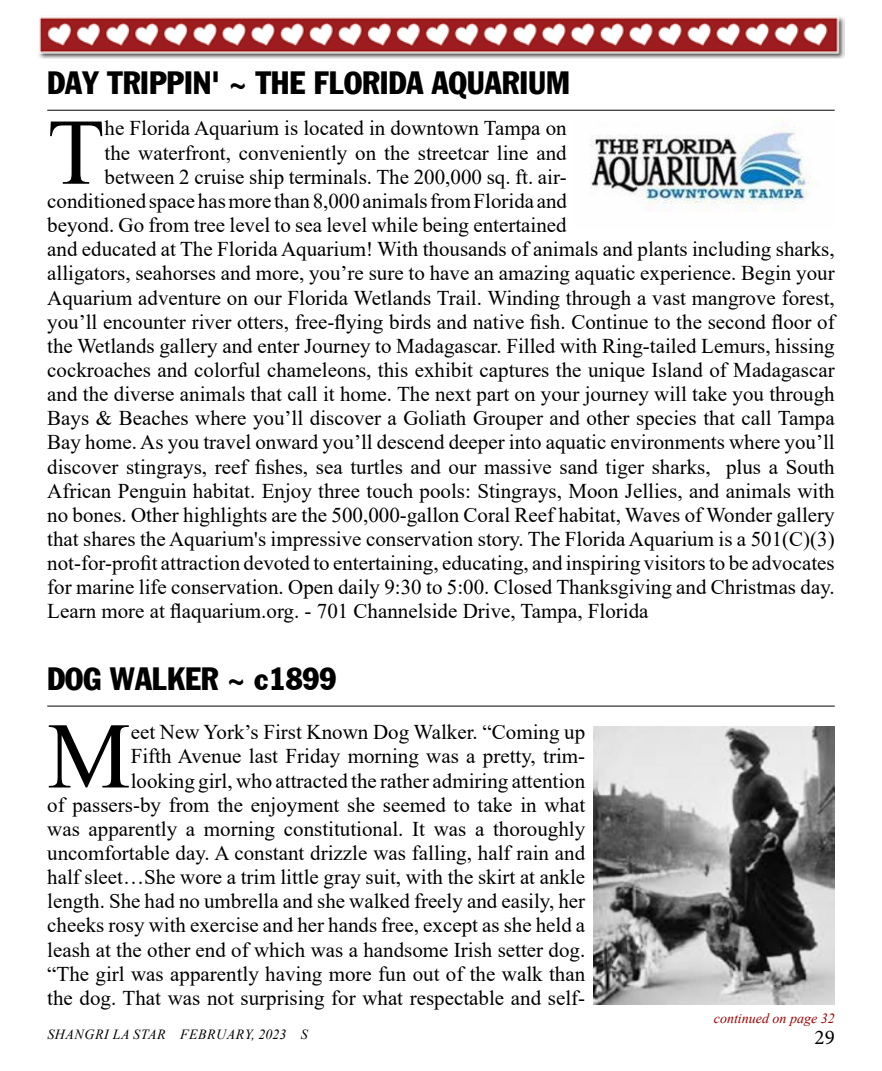
<style>
.page{position:relative;width:882px;height:1071px;background:#fff}
.page>*{position:absolute;margin:0;border:0;box-sizing:border-box;transform-origin:0 0}
.t1{font:93.98px "Times New Roman";color:#000}
.t2{font:31.5px "Franklin Gothic Condensed";color:#000}
.t3{font:21px/24.2px "Times New Roman";color:#000;text-align:right}
.t4{font:21px "Minion Pro";color:#000}
.t5{font:italic 14px "Times New Roman";letter-spacing:.035em;color:#000}
.t6{font:italic 14px "Times New Roman";color:#9e0000}
</style>
<div class="page">
<img style="left:39px;top:17px;width:806px;height:41px">
<hr style="left:47px;top:110px;width:788px;height:1px;background:#000">
<img style="left:590px;top:120px;width:223px;height:92px">
<hr style="left:47px;top:706px;width:788px;height:1px;background:#000">
<img style="left:593px;top:726px;width:242px;height:279px">
<h2 class="t2" style="left:47px;top:64px;width:524px">DAY TRIPPIN' ~ THE FLORIDA AQUARIUM</h2>
<h1 class="t1" style="left:47px;top:86px;width:59px">T</h1>
<p class="t3" style="left:105px;top:116px;width:464px">he Florida Aquarium is located in downtown Tampa on</p>
<p class="t3" style="left:105px;top:140px;width:464px">the waterfront, conveniently on the streetcar line and</p>
<p class="t3" style="left:105px;top:164px;width:464px">between 2 cruise ship terminals. The 200,000 sq. ft. air-</p>
<p class="t3" style="left:47px;top:188px;width:521px">conditioned space has more than 8,000 animals from Florida and</p>
<p class="t3" style="left:47px;top:212px;width:521px">beyond. Go from tree level to sea level while being entertained</p>
<p class="t3" style="left:47px;top:236px;width:789px">and educated at The Florida Aquarium! With thousands of animals and plants including sharks,</p>
<p class="t3" style="left:47px;top:261px;width:789px">alligators, seahorses and more, you’re sure to have an amazing aquatic experience. Begin your</p>
<p class="t3" style="left:47px;top:285px;width:789px">Aquarium adventure on our Florida Wetlands Trail. Winding through a vast mangrove forest,</p>
<p class="t3" style="left:47px;top:309px;width:789px">you’ll encounter river otters, free-flying birds and native fish. Continue to the second floor of</p>
<p class="t3" style="left:47px;top:333px;width:789px">the Wetlands gallery and enter Journey to Madagascar. Filled with Ring-tailed Lemurs, hissing</p>
<p class="t3" style="left:47px;top:357px;width:789px">cockroaches and colorful chameleons, this exhibit captures the unique Island of Madagascar</p>
<p class="t3" style="left:47px;top:381px;width:789px">and the diverse animals that call it home. The next part on your journey will take you through</p>
<p class="t3" style="left:47px;top:405px;width:789px">Bays &amp; Beaches where you’ll discover a Goliath Grouper and other species that call Tampa</p>
<p class="t3" style="left:47px;top:430px;width:789px">Bay home. As you travel onward you’ll descend deeper into aquatic environments where you’ll</p>
<p class="t3" style="left:47px;top:454px;width:789px">discover stingrays, reef fishes, sea turtles and our massive sand tiger sharks, plus a South</p>
<p class="t3" style="left:47px;top:478px;width:789px">African Penguin habitat. Enjoy three touch pools: Stingrays, Moon Jellies, and animals with</p>
<p class="t3" style="left:47px;top:502px;width:789px">no bones. Other highlights are the 500,000-gallon Coral Reef habitat, Waves of Wonder gallery</p>
<p class="t3" style="left:47px;top:526px;width:789px">that shares the Aquarium's impressive conservation story. The Florida Aquarium is a 501(C)(3)</p>
<p class="t3" style="left:47px;top:550px;width:789px">not-for-profit attraction devoted to entertaining, educating, and inspiring visitors to be advocates</p>
<p class="t3" style="left:47px;top:575px;width:789px">for marine life conservation. Open daily 9:30 to 5:00. Closed Thanksgiving and Christmas day.</p>
<p class="t3" style="left:47px;top:599px;width:603px">Learn more at flaquarium.org. - 701 Channelside Drive, Tampa, Florida</p>
<h2 class="t2" style="left:47px;top:660px;width:291px">DOG WALKER ~ c1899</h2>
<h1 class="t1" style="left:47px;top:690px;width:85px">M</h1>
<p class="t3" style="left:47px;top:719px;width:540px">eet New York’s First Known Dog Walker. “Coming up<br>Fifth Avenue last Friday morning was a pretty, trim-<br>looking girl, who attracted the rather admiring attention<br>of passers-by from the enjoyment she seemed to take in what was apparently a morning constitutional. It was a thoroughly uncomfortable day. A constant drizzle was falling, half rain and half sleet…She wore a trim little gray suit, with the skirt at ankle length. She had no umbrella and she walked freely and easily, her cheeks rosy with exercise and her hands free, except as she held a leash at the other end of which was a handsome Irish setter dog. “The girl was apparently having more fun out of the walk than the dog. That was not surprising for what respectable and self-</p>
<p class="t6" style="left:714px;top:1009px;width:122px">continued on page 32</p>
<p class="t5" style="left:47px;top:1024px;width:262px">SHANGRI LA STAR FEBRUARY, 2023 S</p>
<p class="t4" style="left:815px;top:1023px;width:22px">29</p>
</div>
